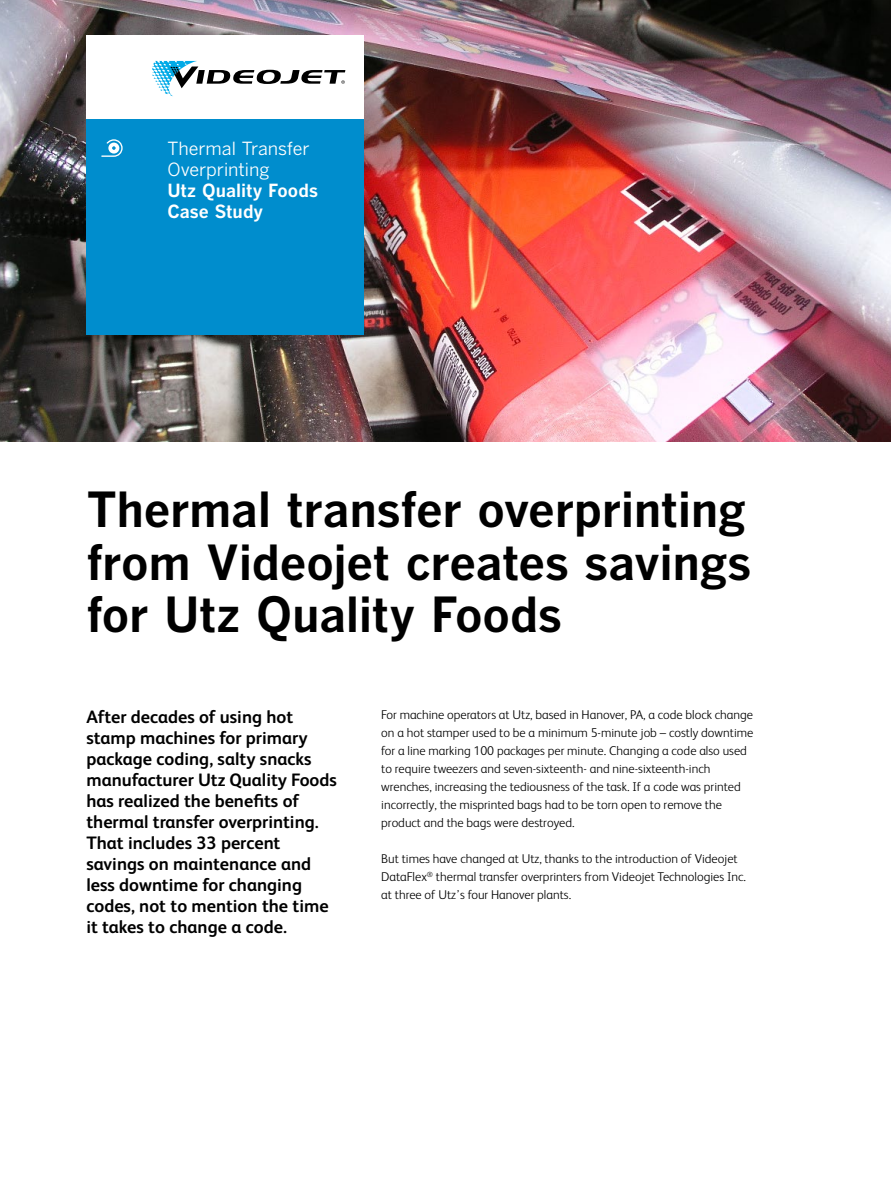
<style>
.page{position:relative;width:891px;height:1188px;background:#fff}
.page>*{position:absolute;margin:0;border:0;box-sizing:border-box;transform-origin:0 0}
.t1{font:48px/52.5px "Benton Got Bol";letter-spacing:-.01em;color:#000}
.t2{font:700 18px/21px "FS Albert";color:#000}
.t3{font:18px/21px "Benton Got Reg";letter-spacing:-.005em;color:#fff}
.t4{font:18px/21px "Benton Got Bol";color:#fff}
.t5{font:300 12.75px/18px "FS Albert";color:#000}
</style>
<div class="page">
<img style="left:0;top:0;width:891px;height:441px">
<div style="left:86px;top:36px;width:278px;height:83px;background:#fff"></div>
<svg style="left:152px;top:61px;width:193px;height:35px"></svg>
<div style="left:86px;top:119px;width:278px;height:216px;background:#008dcd"></div>
<svg style="left:101px;top:139px;width:22px;height:18px"></svg>
<h2 class="t3" style="left:167px;top:137px;width:144px">Thermal Transfer<br>Overprinting</h2>
<h2 class="t4" style="left:167px;top:179px;width:152px">Utz Quality Foods<br>Case Study</h2>
<h1 class="t1" style="left:86px;top:482px;width:667px">Thermal transfer overprinting from Videojet creates savings for Utz Quality Foods</h1>
<p class="t2" style="left:86px;top:706px;width:252px">After decades of using hot stamp machines for primary package coding, salty snacks manufacturer Utz Quality Foods has realized the benefits of thermal transfer overprinting.<br>That includes 33 percent savings on maintenance and less downtime for changing codes, not to mention the time it takes to change a code.</p>
<p class="t5" style="left:381px;top:706px;width:374px">For machine operators at Utz, based in Hanover, PA, a code block change on a hot stamper used to be a minimum 5-minute job – costly downtime for a line marking 100 packages per minute. Changing a code also used to require tweezers and seven-sixteenth- and nine-sixteenth-inch wrenches, increasing the tediousness of the task. If a code was printed incorrectly, the misprinted bags had to be torn open to remove the product and the bags were destroyed.</p>
<p class="t5" style="left:381px;top:850px;width:366px">But times have changed at Utz, thanks to the introduction of Videojet<br>DataFlex<sup>®</sup> thermal transfer overprinters from Videojet Technologies Inc. at three of Utz’s four Hanover plants.</p>
</div>
